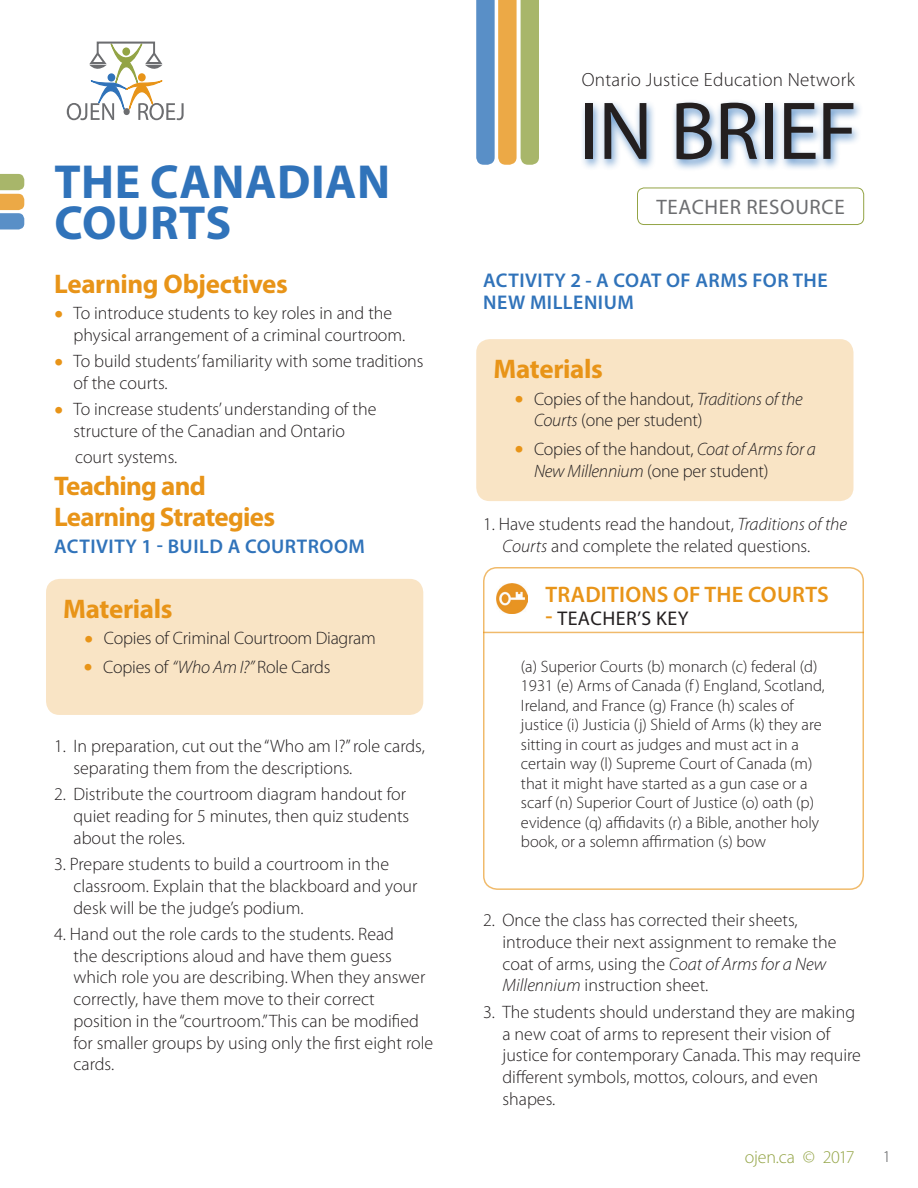
<style>
.page{position:relative;width:918px;height:1188px;background:#fff}
.page>*{position:absolute;margin:0;border:0;box-sizing:border-box;transform-origin:0 0}
.section_heading{font:82.8px "Myriad Pro";letter-spacing:-.01em;color:#231f20}
.t1{font:700 48px/40.5px "Myriad Pro";letter-spacing:.01em;color:#3073ba}
.Bullet_Text{font:700 27px "Myriad Pro";letter-spacing:-.025em;color:#e89418}
.Headings{font:700 27px "Myriad Pro";letter-spacing:-.015em;color:#e89418}
.Bullet_Text-2{font:600 22.5px "Myriad Pro";letter-spacing:.01em;color:#e89418}
.t2{font:21px "Myriad Pro";letter-spacing:.03em;color:#6c6d70}
.Bullet_Text-3{font:600 19.8px/21.8px "Myriad Pro";letter-spacing:.025em;color:#3073ba}
.Bullet_Text-4{font:19.8px "Myriad Pro";letter-spacing:.025em;color:#231f20}
.t3{font:300 19.05px "Myriad Pro";letter-spacing:.015em;color:#231f20}
.Bullet_Text-5{font:300 18px/21.8px "Myriad Pro";color:#231f20}
.t4{font:300 18px "Myriad Pro";letter-spacing:-.015em;color:#93a445}
.Body_text{font:300 16.5px/19.5px "Myriad Pro";color:#231f20}
.t5{font:300 16.5px "Myriad Pro";color:#57585a}
.s1{font-size:37.5px;color:#e89418}
.s2{font-style:italic}
.s3{font-weight:600;font-size:22.5px;color:#e89418}
</style>
<div class="page">
<svg style="left:476px;top:0;width:63px;height:165px;background:#b0b08e"></svg>
<svg style="left:0;top:174px;width:24px;height:56px"></svg>
<div style="left:580px;top:99px;width:284px;height:73px;background:#3073ba;opacity:.75"></div>
<div style="left:637px;top:188px;width:227px;height:37px;border:1px solid #93a445;border-radius:7px"></div>
<svg style="left:67px;top:42px;width:117px;height:78px"></svg>
<div style="left:46px;top:579px;width:377px;height:136px;background:#f9e4c5;border-radius:14px"></div>
<div style="left:476px;top:339px;width:378px;height:162px;background:#f9e4c5;border-radius:14px"></div>
<div style="left:483px;top:567px;width:381px;height:323px;border:2px solid #e89418;border-radius:14px"></div>
<hr style="left:483px;top:632px;width:381px;height:1px;background:#e89418">
<img style="left:497px;top:583px;width:30px;height:30px">
<p class="t1" style="left:54px;top:160px;width:337px">THE CANADIAN<br>COURTS</p>
<p class="Headings" style="left:54px;top:266px;width:235px">Learning Objectives</p>
<p class="Bullet_Text-5" style="left:74px;top:302px;width:333px;text-indent:-20px"><span class="s1">•</span> To introduce students to key roles in and the physical arrangement of a criminal courtroom.</p>
<p class="Bullet_Text-5" style="left:74px;top:351px;width:352px;text-indent:-20px"><span class="s1">•</span> To build students’ familiarity with some traditions of the courts.</p>
<p class="Bullet_Text-5" style="left:74px;top:399px;width:305px;text-indent:-20px"><span class="s1">•</span> To increase students’ understanding of the structure of the Canadian and Ontario</p>
<p class="Bullet_Text-5" style="left:75px;top:447px;width:104px">court systems.</p>
<p class="Bullet_Text" style="left:54px;top:468px;width:153px">Teaching and</p>
<p class="Bullet_Text" style="left:54px;top:500px;width:223px">Learning Strategies</p>
<p class="Bullet_Text-3" style="left:54px;top:535px;width:312px">ACTIVITY 1 - BUILD A COURTROOM</p>
<p class="Bullet_Text" style="left:63px;top:591px;width:111px">Materials</p>
<p class="Bullet_Text-5" style="left:84px;top:628px;width:293px"><span class="s1">•</span> Copies of Criminal Courtroom Diagram</p>
<p class="Bullet_Text-5" style="left:84px;top:656px;width:248px"><span class="s1">•</span> Copies of <span class="s2">“Who Am I?”</span> Role Cards</p>
<p class="Bullet_Text-5" style="left:74px;top:736px;width:353px;text-indent:-20px">1. In preparation, cut out the “Who am I?” role cards, separating them from the descriptions.</p>
<p class="Bullet_Text-5" style="left:74px;top:784px;width:337px;text-indent:-20px">2. Distribute the courtroom diagram handout for quiet reading for 5 minutes, then quiz students about the roles.</p>
<p class="Bullet_Text-5" style="left:74px;top:853px;width:345px;text-indent:-20px">3. Prepare students to build a courtroom in the classroom. Explain that the blackboard and your desk will be the judge’s podium.</p>
<p class="Bullet_Text-5" style="left:74px;top:923px;width:361px;text-indent:-20px">4. Hand out the role cards to the students. Read<br>the descriptions aloud and have them guess which role you are describing. When they answer correctly, have them move to their correct position in the “courtroom.” This can be modified for smaller groups by using only the first eight role cards.</p>
<p class="t3" style="left:582px;top:69px;width:275px">Ontario Justice Education Network</p>
<p class="section_heading" style="left:579px;top:80px;width:280px">IN BRIEF</p>
<p class="t2" style="left:657px;top:194px;width:190px">TEACHER RESOURCE</p>
<p class="Bullet_Text-3" style="left:483px;top:269px;width:346px">ACTIVITY 2 - A COAT OF ARMS FOR THE<br>NEW MILLENIUM</p>
<p class="Bullet_Text" style="left:494px;top:352px;width:111px">Materials</p>
<p class="Bullet_Text-5" style="left:534px;top:388px;width:270px;text-indent:-20px"><span class="s1">•</span> Copies of the handout, <span class="s2">Traditions of the<br>Courts</span> (one per student)</p>
<p class="Bullet_Text-5" style="left:534px;top:438px;width:284px;text-indent:-20px"><span class="s1">•</span> Copies of the handout, <span class="s2">Coat of Arms for a<br>New Millennium</span> (one per student)</p>
<p class="Bullet_Text-5" style="left:502px;top:514px;width:346px;text-indent:-20px">1. Have students read the handout, <span class="s2">Traditions of the<br>Courts</span> and complete the related questions.</p>
<p class="Bullet_Text-2" style="left:546px;top:580px;width:285px">TRADITIONS OF THE COURTS</p>
<p class="Bullet_Text-4" style="left:546px;top:606px;width:144px"><span class="s3">-</span> TEACHER’S KEY</p>
<p class="Body_text" style="left:521px;top:657px;width:305px">(a) Superior Courts (b) monarch (c) federal (d)<br>1931 (e) Arms of Canada (f ) England, Scotland, Ireland, and France (g) France (h) scales of justice (i) Justicia (j) Shield of Arms (k) they are sitting in court as judges and must act in a certain way (l) Supreme Court of Canada (m) that it might have started as a gun case or a scarf (n) Superior Court of Justice (o) oath (p) evidence (q) affidavits (r) a Bible, another holy book, or a solemn affirmation (s) bow</p>
<p class="Bullet_Text-5" style="left:502px;top:910px;width:335px;text-indent:-20px">2. Once the class has corrected their sheets, introduce their next assignment to remake the coat of arms, using the <span class="s2">Coat of Arms for a New Millennium</span> instruction sheet.</p>
<p class="Bullet_Text-5" style="left:502px;top:1001px;width:360px;text-indent:-20px">3. The students should understand they are making a new coat of arms to represent their vision of justice for contemporary Canada. This may require different symbols, mottos, colours, and even shapes.</p>
<p class="t4" style="left:745px;top:1148px;width:111px">ojen.ca © 2017</p>
<p class="t5" style="left:883px;top:1148px;width:10px">1</p>
</div>
